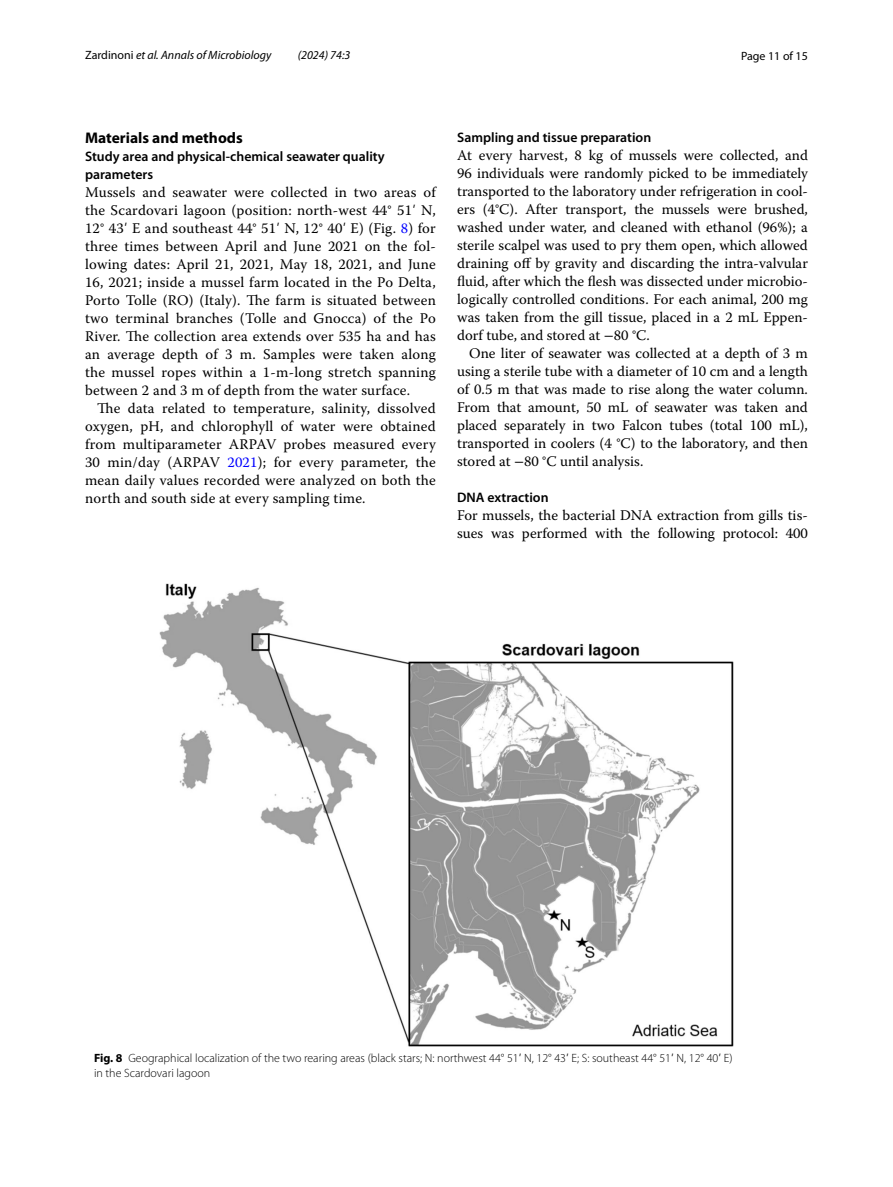
<style>
.page{position:relative;width:893px;height:1187px;background:#fff}
.page>*{position:absolute;margin:0;border:0;box-sizing:border-box;transform-origin:0 0}
.t1{font:700 15.45px "Myriad Pro";color:#000}
.t2{font:14.7px/18px "Warnock Pro";letter-spacing:.005em;color:#000;text-align:justify}
.t3{font:600 13.8px/18px "Myriad Pro";color:#000}
.t4{font:300 12px/15px "Myriad Pro";color:#000}
.t5{font:italic 12px "Myriad Pro";color:#000}
.t6{font:12px "Myriad Pro";color:#000}
.s1{font-style:normal}
.s2{font-family:"Segoe UI"}
.s3{color:#00f}
.s4{font-family:"STIX"}
.s5{font-weight:700}
.s6{font-family:"Segoe UI";font-weight:400}
</style>
<div class="page">
<img style="left:159px;top:583px;width:575px;height:463px">
<p class="t5" style="left:85px;top:48px;width:188px"><span class="s1">Zardinoni</span> et al. Annals of Microbiology</p>
<p class="t5" style="left:298px;top:48px;width:54px">(2024) 74:3</p>
<p class="t6" style="left:741px;top:48px;width:68px">Page 11 of 15</p>
<p class="t1" style="left:85px;top:128px;width:159px">Materials and methods</p>
<p class="t3" style="left:85px;top:147px;width:301px">Study area and physical‑chemical seawater quality parameters</p>
<p class="t2" style="left:85px;top:183px;width:352px">Mussels and seawater were collected in two areas of the Scardovari lagoon (position: north-west 44° 51<span class="s2">′</span> N, 12° 43<span class="s2">′</span> E and southeast 44° 51<span class="s2">′</span> N, 12° 40<span class="s2">′</span> E) (Fig. <span class="s3">8</span>) for three times between April and June 2021 on the fol&shy;lowing dates: April 21, 2021, May 18, 2021, and June 16, 2021; inside a mussel farm located in the Po Delta, Porto Tolle (RO) (Italy). The farm is situated between two terminal branches (Tolle and Gnocca) of the Po River. The collection area extends over 535 ha and has an average depth of 3 m. Samples were taken along the mussel ropes within a 1-m-long stretch spanning between 2 and 3 m of depth from the water surface.</p>
<p class="t2" style="left:85px;top:399px;width:352px;text-indent:12px">The data related to temperature, salinity, dissolved oxygen, pH, and chlorophyll of water were obtained from multiparameter ARPAV probes measured every 30 min/day (ARPAV <span class="s3">2021</span>); for every parameter, the mean daily values recorded were analyzed on both the north and south side at every sampling time.</p>
<p class="t3" style="left:457px;top:128px;width:196px">Sampling and tissue preparation</p>
<p class="t2" style="left:457px;top:146px;width:352px">At every harvest, 8 kg of mussels were collected, and 96 individuals were randomly picked to be immediately transported to the laboratory under refrigeration in cool&shy;ers (4°C). After transport, the mussels were brushed, washed under water, and cleaned with ethanol (96%); a sterile scalpel was used to pry them open, which allowed draining off by gravity and discarding the intra-valvular fluid, after which the flesh was dissected under microbio&shy;logically controlled conditions. For each animal, 200 mg was taken from the gill tissue, placed in a 2 mL Eppen&shy;dorf tube, and stored at <span class="s4">−</span>80 °C.</p>
<p class="t2" style="left:457px;top:344px;width:352px;text-indent:12px">One liter of seawater was collected at a depth of 3 m using a sterile tube with a diameter of 10 cm and a length of 0.5 m that was made to rise along the water column.<br>From that amount, 50 mL of seawater was taken and placed separately in two Falcon tubes (total 100 mL), transported in coolers (4 °C) to the laboratory, and then stored at <span class="s4">−</span>80 °C until analysis.</p>
<p class="t3" style="left:457px;top:488px;width:93px">DNA extraction</p>
<p class="t2" style="left:457px;top:506px;width:352px">For mussels, the bacterial DNA extraction from gills tis&shy;sues was performed with the following protocol: 400</p>
<p class="t4" style="left:94px;top:1050px;width:640px"><span class="s5">Fig. 8</span> Geographical localization of the two rearing areas (black stars; N: northwest 44° 51<span class="s6">′</span> N, 12° 43<span class="s6">′</span> E; S: southeast 44° 51<span class="s6">′</span> N, 12° 40<span class="s6">′</span> E) in the Scardovari lagoon</p>
</div>
